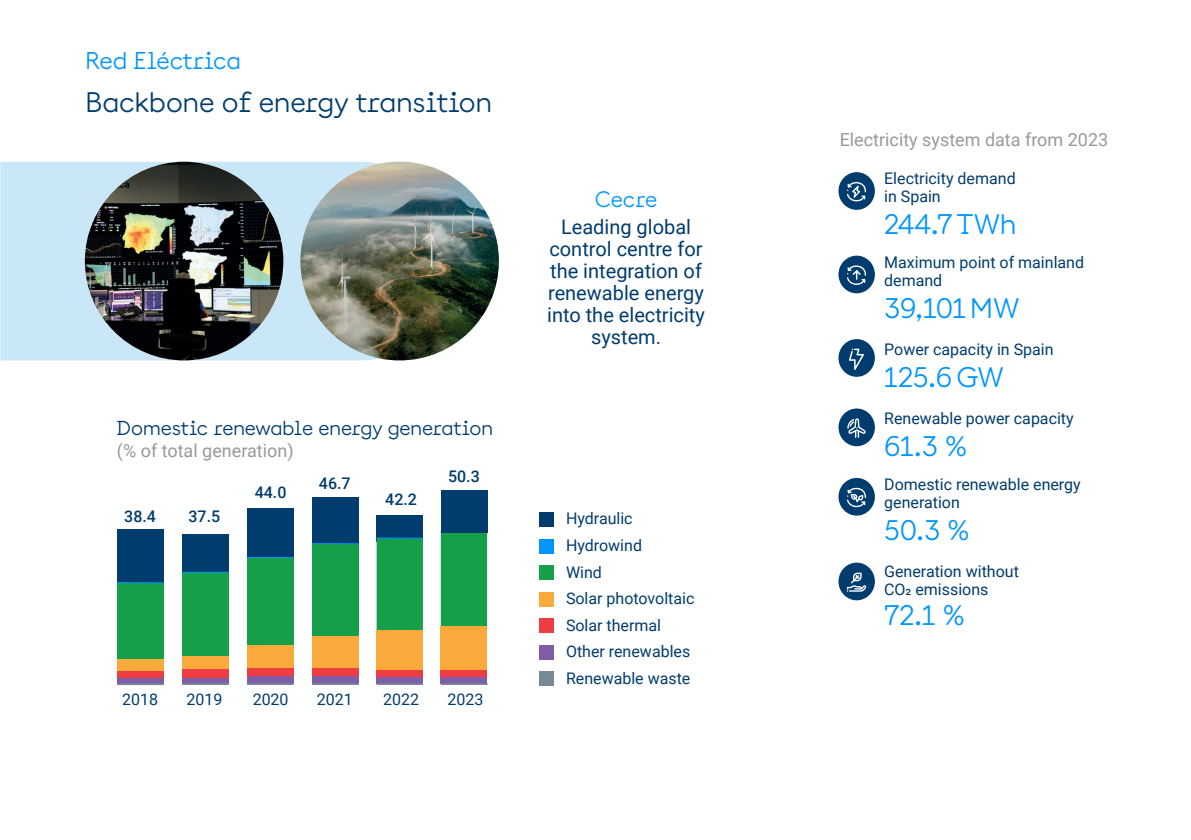
<style>
.page{position:relative;width:1191px;height:840px;background:#fff}
.page>*{position:absolute;margin:0;border:0;box-sizing:border-box;transform-origin:0 0}
.t1{font:28px "Documan";letter-spacing:-.005em;color:#0096ff}
.t2{font:28px "Documan";color:#003c6e}
.t3{font:24px "Documan";letter-spacing:-.005em;color:#0096ff}
.t4{font:22px "Documan";letter-spacing:-.01em;color:#0096ff}
.Body{font:20px/22px "Roboto";color:#003c6e;text-align:center}
.t5{font:20px "Documan";color:#003c6e}
.Body-2{font:18px "Roboto";color:#98999b}
.Tag{font:16px/18px "Roboto";color:#003c6e}
.Body-3{font:16px/26.6px "Roboto";color:#003c6e}
.Body-4{font:500 16px "Roboto";color:#003c6e}
</style>
<div class="page">
<div style="left:0;top:162px;width:459px;height:198px;background:#cae7f8"></div>
<img style="left:85px;top:162px;width:198px;height:198px;border-radius:99px">
<img style="left:300px;top:162px;width:199px;height:198px;border-radius:99px">
<div style="left:117px;top:529px;width:47px;height:53px;background:#003c6e"></div>
<div style="left:117px;top:582px;width:47px;height:77px;background:#169f49"></div>
<div style="left:117px;top:659px;width:47px;height:11px;background:#faaa3b"></div>
<div style="left:117px;top:670px;width:47px;height:7px;background:#ee3d43"></div>
<div style="left:117px;top:677px;width:47px;height:6px;background:#805da7"></div>
<hr style="left:117px;top:683px;width:47px;height:1px;background:#758a95">
<div style="left:182px;top:533px;width:47px;height:39px;background:#003c6e"></div>
<div style="left:182px;top:572px;width:47px;height:83px;background:#169f49"></div>
<div style="left:182px;top:655px;width:47px;height:14px;background:#faaa3b"></div>
<div style="left:182px;top:669px;width:47px;height:8px;background:#ee3d43"></div>
<div style="left:182px;top:677px;width:47px;height:6px;background:#805da7"></div>
<hr style="left:182px;top:683px;width:47px;height:1px;background:#758a95">
<div style="left:247px;top:508px;width:46px;height:49px;background:#003c6e"></div>
<div style="left:247px;top:557px;width:46px;height:87px;background:#169f49"></div>
<div style="left:247px;top:644px;width:46px;height:24px;background:#faaa3b"></div>
<div style="left:247px;top:668px;width:46px;height:7px;background:#ee3d43"></div>
<div style="left:247px;top:675px;width:46px;height:8px;background:#805da7"></div>
<hr style="left:247px;top:683px;width:47px;height:1px;background:#758a95">
<div style="left:312px;top:497px;width:46px;height:46px;background:#003c6e"></div>
<div style="left:312px;top:543px;width:46px;height:93px;background:#169f49"></div>
<div style="left:312px;top:636px;width:46px;height:32px;background:#faaa3b"></div>
<div style="left:312px;top:668px;width:46px;height:7px;background:#ee3d43"></div>
<div style="left:312px;top:675px;width:46px;height:8px;background:#805da7"></div>
<hr style="left:312px;top:683px;width:47px;height:1px;background:#758a95">
<div style="left:377px;top:515px;width:46px;height:26px;background:#003c6e"></div>
<div style="left:377px;top:538px;width:46px;height:91px;background:#169f49"></div>
<div style="left:377px;top:629px;width:46px;height:41px;background:#faaa3b"></div>
<div style="left:377px;top:670px;width:46px;height:6px;background:#ee3d43"></div>
<div style="left:377px;top:676px;width:46px;height:7px;background:#805da7"></div>
<hr style="left:377px;top:683px;width:46px;height:1px;background:#758a95">
<div style="left:441px;top:533px;width:46px;height:92px;background:#169f49"></div>
<div style="left:441px;top:625px;width:46px;height:45px;background:#faaa3b"></div>
<div style="left:441px;top:670px;width:46px;height:6px;background:#ee3d43"></div>
<div style="left:441px;top:676px;width:46px;height:7px;background:#805da7"></div>
<hr style="left:441px;top:683px;width:46px;height:1px;background:#758a95">
<hr style="left:117px;top:582px;width:47px;height:1px;background:#0096ff">
<hr style="left:182px;top:571px;width:47px;height:1px;background:#0096ff">
<hr style="left:247px;top:557px;width:46px;height:1px;background:#0096ff">
<hr style="left:312px;top:543px;width:46px;height:1px;background:#0096ff">
<hr style="left:376px;top:537px;width:47px;height:1px;background:#0096ff">
<div style="left:539px;top:670px;width:15px;height:15px;background:#758a95"></div>
<div style="left:539px;top:512px;width:15px;height:14px;background:#003c6e"></div>
<div style="left:539px;top:565px;width:15px;height:15px;background:#169f49"></div>
<div style="left:539px;top:591px;width:15px;height:15px;background:#faaa3b"></div>
<div style="left:539px;top:618px;width:15px;height:14px;background:#ee3d43"></div>
<div style="left:539px;top:644px;width:15px;height:15px;background:#805da7"></div>
<div style="left:539px;top:538px;width:15px;height:15px;background:#0096ff"></div>
<div style="left:441px;top:490px;width:46px;height:43px;background:#003c6e"></div>
<div style="left:838px;top:339px;width:37px;height:37px;background:#003c6e;border-radius:50%"></div>
<svg style="left:849px;top:348px;width:15px;height:22px"></svg>
<div style="left:838px;top:408px;width:37px;height:38px;background:#003c6e;border-radius:50%"></div>
<svg style="left:847px;top:418px;width:19px;height:19px"></svg>
<div style="left:838px;top:477px;width:37px;height:38px;background:#003c6e;border-radius:50%"></div>
<svg style="left:847px;top:487px;width:19px;height:20px"></svg>
<div style="left:838px;top:562px;width:37px;height:38px;background:#003c6e;border-radius:50%"></div>
<svg style="left:846px;top:572px;width:20px;height:19px"></svg>
<div style="left:838px;top:172px;width:37px;height:38px;background:#003c6e;border-radius:50%"></div>
<svg style="left:847px;top:182px;width:19px;height:19px"></svg>
<div style="left:838px;top:255px;width:37px;height:38px;background:#003c6e;border-radius:50%"></div>
<svg style="left:847px;top:265px;width:19px;height:20px"></svg>
<h2 class="t3" style="left:85px;top:40px;width:157px">Red Eléctrica</h2>
<h1 class="t2" style="left:85px;top:79px;width:408px">Backbone of energy transition</h1>
<h2 class="t5" style="left:117px;top:411px;width:378px">Domestic renewable energy generation</h2>
<p class="Body-2" style="left:117px;top:438px;width:178px">(% of total generation)</p>
<p class="Body-4" style="left:124px;top:504px;width:33px">38.4</p>
<p class="Body-4" style="left:188px;top:504px;width:33px">37.5</p>
<p class="Body-4" style="left:255px;top:480px;width:33px">44.0</p>
<p class="Body-4" style="left:319px;top:471px;width:33px">46.7</p>
<p class="Body-4" style="left:385px;top:487px;width:33px">42.2</p>
<p class="Body-4" style="left:448px;top:464px;width:33px">50.3</p>
<p class="Body-3" style="left:122px;top:685px;width:37px">2018</p>
<p class="Body-3" style="left:186px;top:685px;width:37px">2019</p>
<p class="Body-3" style="left:253px;top:685px;width:37px">2020</p>
<p class="Body-3" style="left:317px;top:685px;width:37px">2021</p>
<p class="Body-3" style="left:383px;top:685px;width:37px">2022</p>
<p class="Body-3" style="left:447px;top:685px;width:37px">2023</p>
<h2 class="t4" style="left:595px;top:180px;width:64px">Cecre</h2>
<p class="Body" style="left:547px;top:215px;width:159px">Leading global control centre for the integration of renewable energy into the electricity system.</p>
<p class="Body-3" style="left:566px;top:504px;width:68px">Hydraulic</p>
<p class="Body-3" style="left:566px;top:531px;width:78px">Hydrowind</p>
<p class="Body-3" style="left:566px;top:557px;width:37px">Wind</p>
<p class="Body-3" style="left:566px;top:584px;width:130px">Solar photovoltaic<br>Solar thermal<br>Other renewables<br>Renewable waste</p>
<p class="Body-2" style="left:839px;top:127px;width:270px">Electricity system data from 2023</p>
<p class="Tag" style="left:884px;top:169px;width:133px">Electricity demand</p>
<p class="Tag" style="left:884px;top:187px;width:58px">in Spain</p>
<h1 class="t1" style="left:884px;top:201px;width:133px">244.7TWh</h1>
<p class="Tag" style="left:884px;top:252px;width:201px">Maximum point of mainland demand</p>
<h1 class="t1" style="left:884px;top:284px;width:136px">39,101MW</h1>
<p class="Tag" style="left:884px;top:339px;width:171px">Power capacity in Spain</p>
<h1 class="t1" style="left:884px;top:353px;width:121px">125.6GW</h1>
<p class="Tag" style="left:884px;top:408px;width:191px">Renewable power capacity</p>
<h1 class="t1" style="left:884px;top:422px;width:84px">61.3 %</h1>
<p class="Tag" style="left:884px;top:474px;width:198px">Domestic renewable energy generation</p>
<h1 class="t1" style="left:884px;top:506px;width:86px">50.3 %</h1>
<p class="Tag" style="left:884px;top:561px;width:136px">Generation without</p>
<p class="Tag" style="left:884px;top:579px;width:106px">CO2 emissions</p>
<h1 class="t1" style="left:884px;top:591px;width:82px">72.1 %</h1>
</div>
